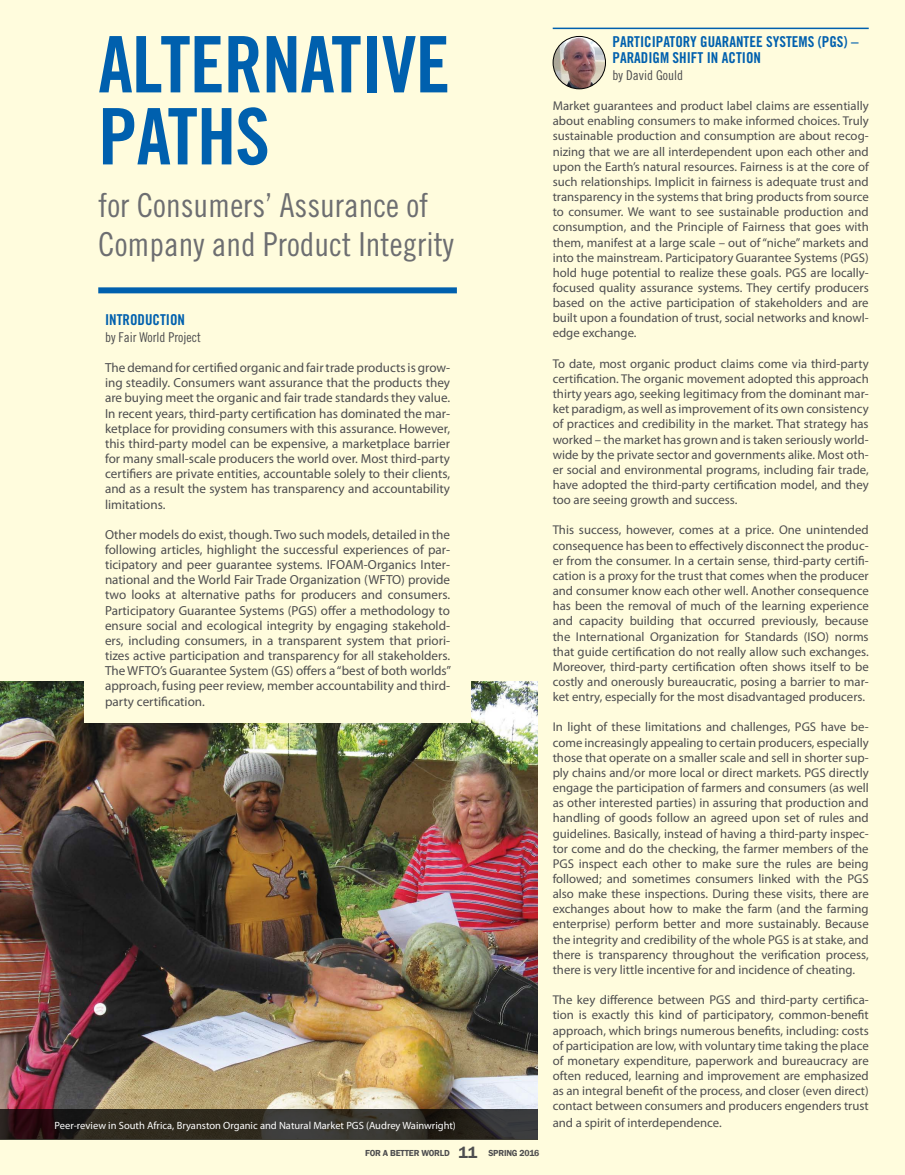
<style>
.page{position:relative;width:905px;height:1175px;background:#fff}
.page>*{position:absolute;margin:0;border:0;box-sizing:border-box;transform-origin:0 0}
.t1{font:78px/72px "Trade Gothic LT Std Bd Cn 20";letter-spacing:-.01em;color:#0060ae}
.t2{font:33px/39px "Trade Gothic LT Std Cn 18";color:#6d6e71}
.t3{font:15px/16.5px "Trade Gothic LT Std Bd Cn 20";color:#0060ae}
.t4{font:13.5px "Trade Gothic LT Std Cn 18";color:#4d4d4f}
.t5{font:13.2px/15.1px "Myriad Pro";color:#4d4d4f;text-align:justify}
.t6{font:12.75px/15.1px "Myriad Pro";color:#4d4d4f;text-align:justify}
.t7{font:10.5px "Myriad Pro";color:#fff}
.t8{font:600 9px "Franklin Gothic";letter-spacing:-.02em;color:#4d4d4f}
.s1{font-size:16.5px}
</style>
<div class="page">
<div style="left:0;top:0;width:904px;height:1174px;background:#fffcdd"></div>
<img style="left:0;top:681px;width:537px;height:428px">
<div style="left:84px;top:297px;width:386px;height:425px;background:#fffcdd"></div>
<img style="left:553px;top:36px;width:52px;height:53px;border-radius:26px">
<div style="left:552px;top:36px;width:54px;height:53px;border:1px solid #000;border-radius:50%"></div>
<div style="left:98px;top:287px;width:359px;height:6px;background:#0060ae"></div>
<hr style="left:552px;top:28px;width:316px;height:1px;background:#0060ae">
<svg style="left:0;top:1109px;width:537px;height:31px"></svg>
<h1 class="t1" style="left:98px;top:28px;width:353px">ALTERNATIVE<br>PATHS</h1>
<h2 class="t2" style="left:98px;top:186px;width:357px">for Consumers’ Assurance of<br>Company and Product Integrity</h2>
<p class="t3" style="left:105px;top:311px;width:82px">INTRODUCTION</p>
<p class="t4" style="left:105px;top:329px;width:97px">by Fair World Project</p>
<p class="t5" style="left:105px;top:360px;width:346px">The demand for certified organic and fair trade products is grow&shy;ing steadily. Consumers want assurance that the products they are buying meet the organic and fair trade standards they value.<br>In recent years, third-party certification has dominated the mar&shy;ketplace for providing consumers with this assurance. However, this third-party model can be expensive, a marketplace barrier for many small-scale producers the world over. Most third-party certifiers are private entities, accountable solely to their clients, and as a result the system has transparency and accountability limitations.</p>
<p class="t5" style="left:105px;top:526px;width:348px">Other models do exist, though. Two such models, detailed in the following articles, highlight the successful experiences of par&shy;ticipatory and peer guarantee systems. IFOAM-Organics Inter&shy;national and the World Fair Trade Organization (WFTO) provide two looks at alternative paths for producers and consumers.<br>Participatory Guarantee Systems (PGS) offer a methodology to ensure social and ecological integrity by engaging stakehold&shy;ers, including consumers, in a transparent system that priori&shy;tizes active participation and transparency for all stakeholders.<br>The WFTO’s Guarantee System (GS) offers a “best of both worlds” approach, fusing peer review, member accountability and third&shy;party certification.</p>
<p class="t7" style="left:54px;top:1118px;width:403px">Peer-review in South Africa, Bryanston Organic and Natural Market PGS (Audrey Wainwright)</p>
<p class="t8" style="left:365px;top:1147px;width:176px">FOR A BETTER WORLD <span class="s1">11</span> SPRING 2016</p>
<p class="t3" style="left:612px;top:33px;width:247px">PARTICIPATORY GUARANTEE SYSTEMS (PGS) –<br>PARADIGM SHIFT IN ACTION</p>
<p class="t4" style="left:612px;top:67px;width:72px">by David Gould</p>
<p class="t6" style="left:552px;top:98px;width:317px">Market guarantees and product label claims are essentially about enabling consumers to make informed choices. Truly sustainable production and consumption are about recog&shy;nizing that we are all interdependent upon each other and upon the Earth’s natural resources. Fairness is at the core of such relationships. Implicit in fairness is adequate trust and transparency in the systems that bring products from source to consumer. We want to see sustainable production and consumption, and the Principle of Fairness that goes with them, manifest at a large scale – out of “niche” markets and into the mainstream. Participatory Guarantee Systems (PGS) hold huge potential to realize these goals. PGS are locally&shy;focused quality assurance systems. They certify producers based on the active participation of stakeholders and are built upon a foundation of trust, social networks and knowl&shy;edge exchange.</p>
<p class="t6" style="left:552px;top:356px;width:317px">To date, most organic product claims come via third-party certification. The organic movement adopted this approach thirty years ago, seeking legitimacy from the dominant mar&shy;ket paradigm, as well as improvement of its own consistency of practices and credibility in the market. That strategy has worked – the market has grown and is taken seriously world&shy;wide by the private sector and governments alike. Most oth&shy;er social and environmental programs, including fair trade, have adopted the third-party certification model, and they too are seeing growth and success.</p>
<p class="t6" style="left:552px;top:522px;width:317px">This success, however, comes at a price. One unintended consequence has been to effectively disconnect the produc&shy;er from the consumer. In a certain sense, third-party certifi&shy;cation is a proxy for the trust that comes when the producer and consumer know each other well. Another consequence has been the removal of much of the learning experience and capacity building that occurred previously, because the International Organization for Standards (ISO) norms that guide certification do not really allow such exchanges.<br>Moreover, third-party certification often shows itself to be costly and onerously bureaucratic, posing a barrier to mar&shy;ket entry, especially for the most disadvantaged producers.</p>
<p class="t6" style="left:552px;top:719px;width:317px">In light of these limitations and challenges, PGS have be&shy;come increasingly appealing to certain producers, especially those that operate on a smaller scale and sell in shorter sup&shy;ply chains and/or more local or direct markets. PGS directly engage the participation of farmers and consumers (as well as other interested parties) in assuring that production and handling of goods follow an agreed upon set of rules and guidelines. Basically, instead of having a third-party inspec&shy;tor come and do the checking, the farmer members of the PGS inspect each other to make sure the rules are being followed; and sometimes consumers linked with the PGS also make these inspections. During these visits, there are exchanges about how to make the farm (and the farming enterprise) perform better and more sustainably. Because the integrity and credibility of the whole PGS is at stake, and there is transparency throughout the verification process, there is very little incentive for and incidence of cheating.</p>
<p class="t6" style="left:552px;top:992px;width:317px">The key difference between PGS and third-party certifica&shy;tion is exactly this kind of participatory, common-benefit approach, which brings numerous benefits, including: costs of participation are low, with voluntary time taking the place of monetary expenditure, paperwork and bureaucracy are often reduced, learning and improvement are emphasized as an integral benefit of the process, and closer (even direct) contact between consumers and producers engenders trust</p>
<p class="t6" style="left:552px;top:1114px;width:170px">and a spirit of interdependence.</p>
</div>
